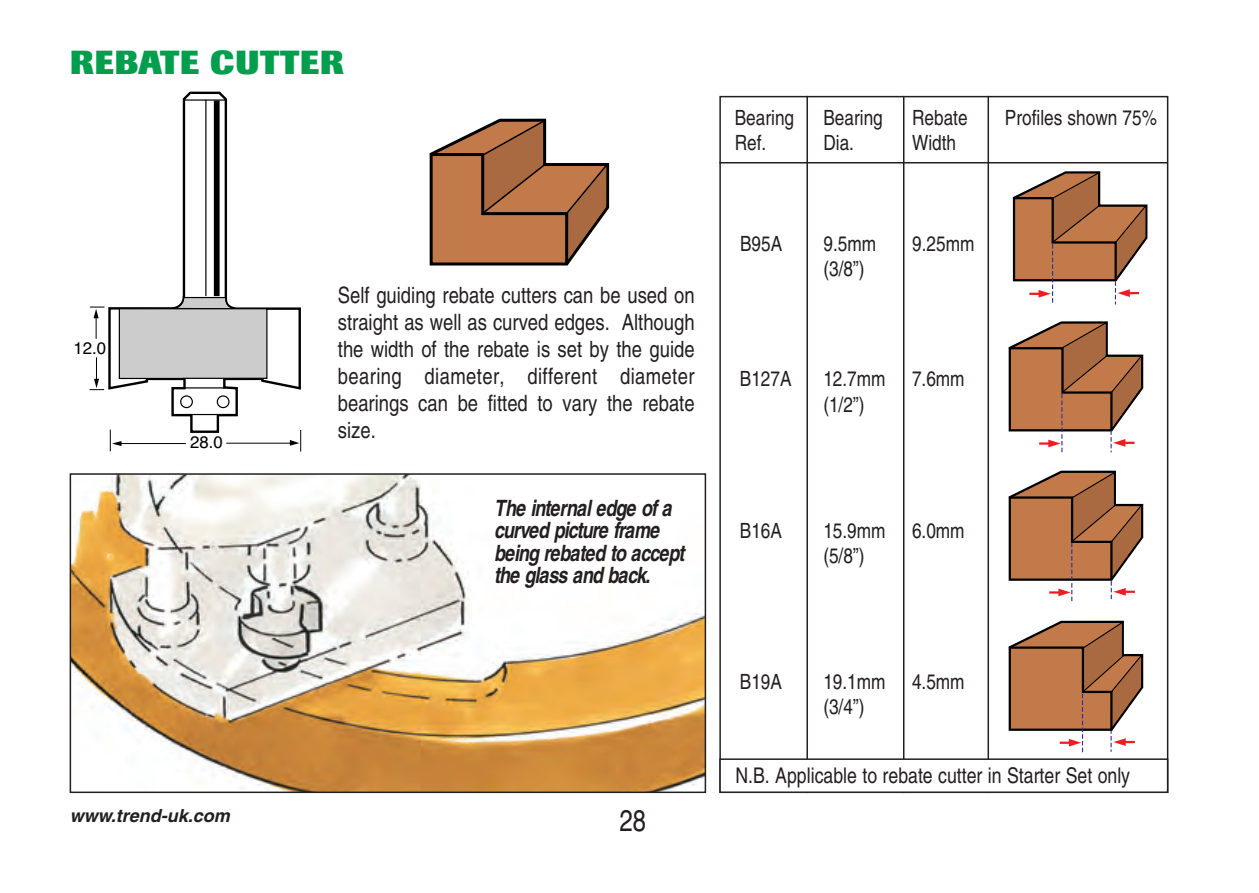
<style>
.page{position:relative;width:1259px;height:893px;background:#fff}
.page>*{position:absolute;margin:0;border:0;box-sizing:border-box;transform-origin:0 0}
.t1{font:800 33px "Imago";letter-spacing:.02em;color:#009e4d}
.t2{font:30px "Helvetica";color:#231f20;scale:.8 1}
.t3{font:22.5px/27px "Helvetica";color:#231f20;text-align:justify;scale:.82 1}
.t4{font:italic 700 22.5px/22.5px "Helvetica";color:#231f20;scale:.8 1}
.t5{font:21.6px "Helvetica";color:#231f20;scale:.82 1}
.t6{font:21px/25.2px "Helvetica";color:#231f20;scale:.82 1}
.t7{font:italic 700 18px "Helvetica";color:#231f20}
.t8{font:16.8px "Helvetica";color:#000}
</style>
<div class="page">
<svg style="left:1008px;top:620px;width:136px;height:133px"></svg>
<svg style="left:1008px;top:470px;width:136px;height:132px"></svg>
<svg style="left:1008px;top:321px;width:136px;height:132px"></svg>
<img style="left:73px;top:476px;width:630px;height:314px">
<div style="left:70px;top:473px;width:636px;height:320px;border:2px solid #231f20"></div>
<svg style="left:108px;top:91px;width:194px;height:343px"></svg>
<svg style="left:118px;top:296px;width:150px;height:83px;background:#c7c7c7"></svg>
<hr style="left:185px;top:414px;width:46px;height:1px;background:#000">
<hr style="left:183px;top:387px;width:41px;height:1px;background:#000">
<div style="left:180px;top:395px;width:13px;height:13px;border:1px solid #000;border-radius:50%"></div>
<div style="left:217px;top:395px;width:13px;height:13px;border:1px solid #000;border-radius:50%"></div>
<svg style="left:90px;top:306px;width:14px;height:33px"></svg>
<svg style="left:90px;top:357px;width:14px;height:33px"></svg>
<hr style="left:226px;top:442px;width:66px;height:1px;background:#000">
<hr style="left:120px;top:443px;width:66px;height:1px;background:#000">
<svg style="left:110px;top:429px;width:11px;height:22px"></svg>
<svg style="left:290px;top:430px;width:11px;height:21px"></svg>
<hr style="left:185px;top:99px;width:40px;height:2px;background:#000">
<hr style="left:205px;top:100px;width:1px;height:196px;background:#000">
<div style="left:214px;top:100px;width:6px;height:196px;background:#000"></div>
<svg style="left:429px;top:118px;width:181px;height:148px"></svg>
<hr style="left:719px;top:162px;width:448px;height:1px;background:#231f20">
<hr style="left:806px;top:96px;width:2px;height:697px;background:#231f20">
<hr style="left:903px;top:96px;width:1px;height:697px;background:#231f20">
<hr style="left:987px;top:96px;width:2px;height:697px;background:#231f20">
<svg style="left:1012px;top:171px;width:136px;height:134px"></svg>
<div style="left:720px;top:759px;width:447px;height:33px;background:#fff"></div>
<div style="left:719px;top:758px;width:449px;height:35px;border:2px solid #231f20"></div>
<h1 class="t1" style="left:70px;top:51px;width:275px">REBATE CUTTER</h1>
<p class="t8" style="left:74px;top:341px;width:34px">12.0</p>
<p class="t8" style="left:190px;top:436px;width:34px">28.0</p>
<p class="t7" style="left:70px;top:808px;width:165px">www.trend-uk.com</p>
<p class="t3" style="left:338px;top:283px;width:437px">Self guiding rebate cutters can be used on straight as well as curved edges. Although the width of the rebate is set by the guide bearing diameter, different diameter bearings can be fitted to vary the rebate size.</p>
<p class="t4" style="left:494px;top:498px;width:244px">The internaledge ofa curved picture frame being rebated to accept the glass and back.</p>
<h2 class="t2" style="left:619px;top:809px;width:35px">28</h2>
<p class="t6" style="left:735px;top:107px;width:74px">Bearing</p>
<p class="t6" style="left:1005px;top:107px;width:187px">Profiles shown 75%</p>
<p class="t6" style="left:735px;top:132px;width:40px">Ref.</p>
<p class="t6" style="left:823px;top:107px;width:74px">Bearing<br>Dia.</p>
<p class="t6" style="left:912px;top:107px;width:69px">Rebate<br>Width</p>
<p class="t6" style="left:740px;top:233px;width:53px">B95A</p>
<p class="t6" style="left:823px;top:233px;width:66px">9.5mm (3/8”)</p>
<p class="t6" style="left:912px;top:233px;width:77px">9.25mm</p>
<p class="t6" style="left:740px;top:368px;width:65px">B127A</p>
<p class="t6" style="left:823px;top:368px;width:77px">12.7mm (1/2”)</p>
<p class="t6" style="left:912px;top:368px;width:66px">7.6mm</p>
<p class="t6" style="left:740px;top:519px;width:53px">B16A</p>
<p class="t6" style="left:823px;top:519px;width:77px">15.9mm (5/8”)</p>
<p class="t6" style="left:912px;top:519px;width:66px">6.0mm</p>
<p class="t6" style="left:740px;top:671px;width:53px">B19A</p>
<p class="t6" style="left:823px;top:671px;width:77px">19.1mm (3/4”)</p>
<p class="t6" style="left:912px;top:671px;width:66px">4.5mm</p>
<p class="t5" style="left:735px;top:767px;width:483px">N.B. Applicable to rebate cutter in Starter Set only</p>
</div>
